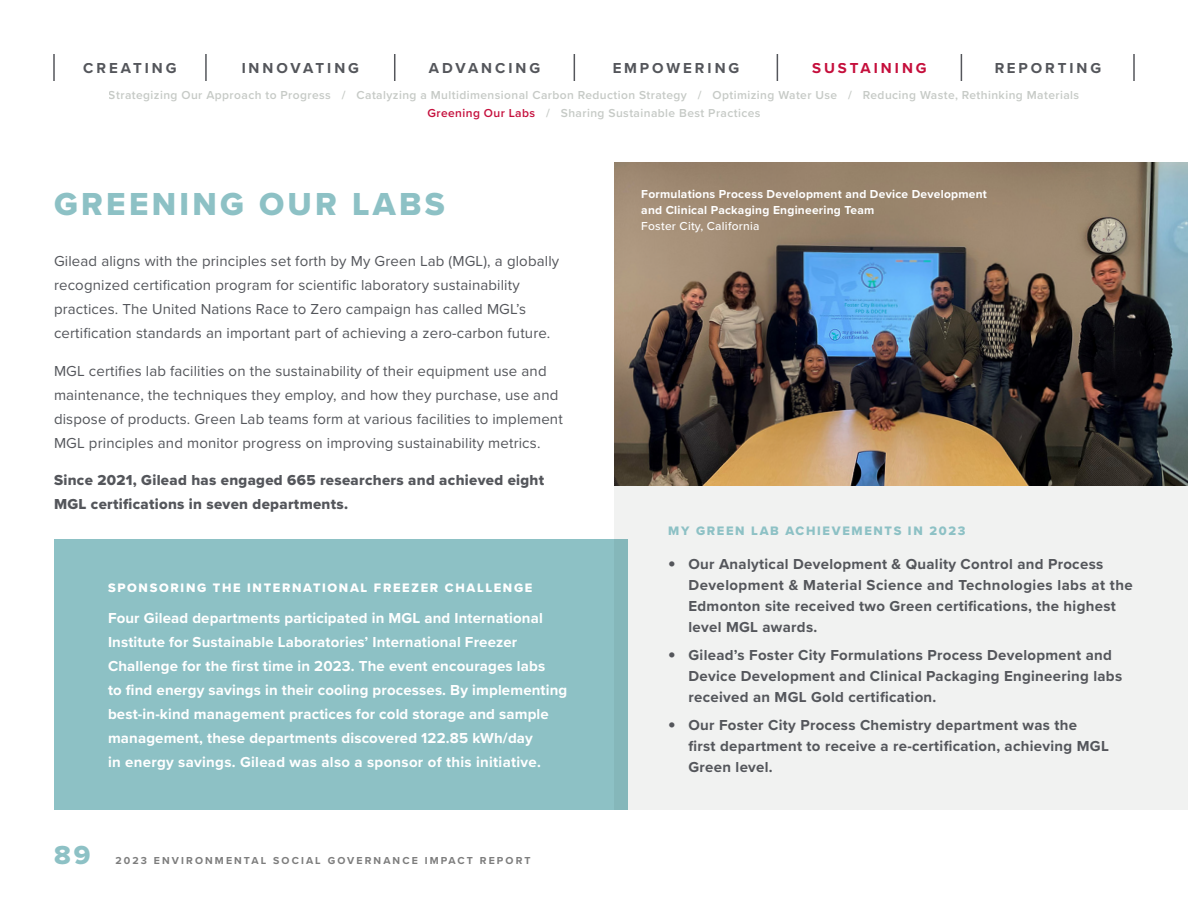
<style>
.page{position:relative;width:1188px;height:918px;background:#fff}
.page>*{position:absolute;margin:0;border:0;box-sizing:border-box;transform-origin:0 0}
.t1{font:33px "Proxima Nova Extrabld";letter-spacing:.1em;color:#8dc1c5}
.t2{font:27px "Proxima Nova Extrabld";color:#8dc1c5}
.Body_Copy{font:15px/24px "Proxima Nova";letter-spacing:.01em;color:#54565b}
.t3{font:700 15px/21px "Proxima Nova";letter-spacing:.02em;color:#54565b}
.Body_Copy-2{font:700 15px/24px "Proxima Nova";letter-spacing:.01em;color:#fff}
.Body_Copy-3{font:15px/24px "Proxima Nova Extrabld";letter-spacing:.02em;color:#54565b}
.t4{font:700 15px "Proxima Nova";letter-spacing:.2em;color:#54565b}
.t5{font:700 15px "Proxima Nova";letter-spacing:.2em;color:#c50f3c}
.Subhead{font:12.75px "Proxima Nova Extrabld";letter-spacing:.13em;color:#fff}
.Subhead-2{font:12.75px "Proxima Nova Extrabld";letter-spacing:.13em;color:#8dc1c5}
.t6{font:600 12px/18px "Proxima Nova";letter-spacing:.035em;color:#c6cac6;text-align:center}
.Footnote{font:700 12px/15.8px "Proxima Nova";letter-spacing:.02em;color:#fff}
.t7{font:700 10.5px "Proxima Nova";letter-spacing:.2em;color:#7d7d7d}
.s1{color:#c50f3c}
.s2{font-weight:500}
.s3{font-family:"Proxima Nova Extrabld";font-weight:400;font-size:21px}
</style>
<div class="page">
<hr style="left:53px;top:54px;width:2px;height:27px;background:#54565b">
<hr style="left:205px;top:54px;width:2px;height:27px;background:#54565b">
<svg style="left:394px;top:54px;width:1px;height:27px"></svg>
<svg style="left:574px;top:54px;width:1px;height:27px"></svg>
<svg style="left:777px;top:54px;width:1px;height:27px"></svg>
<svg style="left:961px;top:54px;width:1px;height:27px"></svg>
<hr style="left:1133px;top:54px;width:2px;height:27px;background:#54565b">
<div style="left:614px;top:486px;width:574px;height:324px;background:#f1f2f1"></div>
<div style="left:54px;top:539px;width:574px;height:271px;background:#8dc1c5"></div>
<img style="left:615px;top:162px;width:573px;height:324px">
<p class="t4" style="left:83px;top:57px;width:95px">CREATING</p>
<p class="t4" style="left:242px;top:57px;width:119px">INNOVATING</p>
<p class="t4" style="left:429px;top:57px;width:113px">ADVANCING</p>
<p class="t4" style="left:612px;top:57px;width:129px">EMPOWERING</p>
<p class="t5" style="left:812px;top:57px;width:116px">SUSTAINING</p>
<p class="t4" style="left:994px;top:57px;width:109px">REPORTING</p>
<p class="t6" style="left:109px;top:86px;width:972px">Strategizing Our Approach to Progress / Catalyzing a Multidimensional Carbon Reduction Strategy / Optimizing Water Use / Reducing Waste, Rethinking Materials<br><span class="s1">Greening Our Labs</span> / Sharing Sustainable Best Practices</p>
<p class="t1" style="left:54px;top:179px;width:392px">GREENING OUR LABS</p>
<p class="Body_Copy" style="left:54px;top:248px;width:507px">Gilead aligns with the principles set forth by My Green Lab (MGL), a globally recognized certification program for scientific laboratory sustainability practices. The United Nations Race to Zero campaign has called MGL’s certification standards an important part of achieving a zero-carbon future.</p>
<p class="Body_Copy" style="left:54px;top:358px;width:510px">MGL certifies lab facilities on the sustainability of their equipment use and maintenance, the techniques they employ, and how they purchase, use and dispose of products. Green Lab teams form at various facilities to implement MGL principles and monitor progress on improving sustainability metrics.</p>
<p class="Body_Copy-3" style="left:54px;top:468px;width:492px">Since 2021, Gilead has engaged 665 researchers and achieved eight<br>MGL certifications in seven departments.</p>
<p class="Subhead" style="left:108px;top:578px;width:426px">SPONSORING THE INTERNATIONAL FREEZER CHALLENGE</p>
<p class="Body_Copy-2" style="left:108px;top:606px;width:461px">Four Gilead departments participated in MGL and International Institute for Sustainable Laboratories’ International Freezer Challenge for the first time in 2023. The event encourages labs<br>to find energy savings in their cooling processes. By implementing best-in-kind management practices for cold storage and sample management, these departments discovered 122.85 kWh/day<br>in energy savings. Gilead was also a sponsor of this initiative.</p>
<h2 class="t2" style="left:54px;top:835px;width:38px">89</h2>
<p class="t7" style="left:116px;top:853px;width:417px">2023 ENVIRONMENTAL SOCIAL GOVERNANCE IMPACT REPORT</p>
<p class="Footnote" style="left:641px;top:186px;width:347px">Formulations Process Development and Device Development and Clinical Packaging Engineering Team<br><span class="s2">Foster City, California</span></p>
<p class="Subhead-2" style="left:668px;top:521px;width:299px">MY GREEN LAB ACHIEVEMENTS IN 2023</p>
<p class="t3" style="left:688px;top:553px;width:446px;text-indent:-20px"><span class="s3">•</span> Our Analytical Development &amp; Quality Control and Process Development &amp; Material Science and Technologies labs at the Edmonton site received two Green certifications, the highest level MGL awards.</p>
<p class="t3" style="left:688px;top:644px;width:435px;text-indent:-20px"><span class="s3">•</span> Gilead’s Foster City Formulations Process Development and<br>Device Development and Clinical Packaging Engineering labs received an MGL Gold certification.</p>
<p class="t3" style="left:688px;top:714px;width:422px;text-indent:-20px"><span class="s3">•</span> Our Foster City Process Chemistry department was the<br>first department to receive a re-certification, achieving MGL<br>Green level.</p>
</div>
